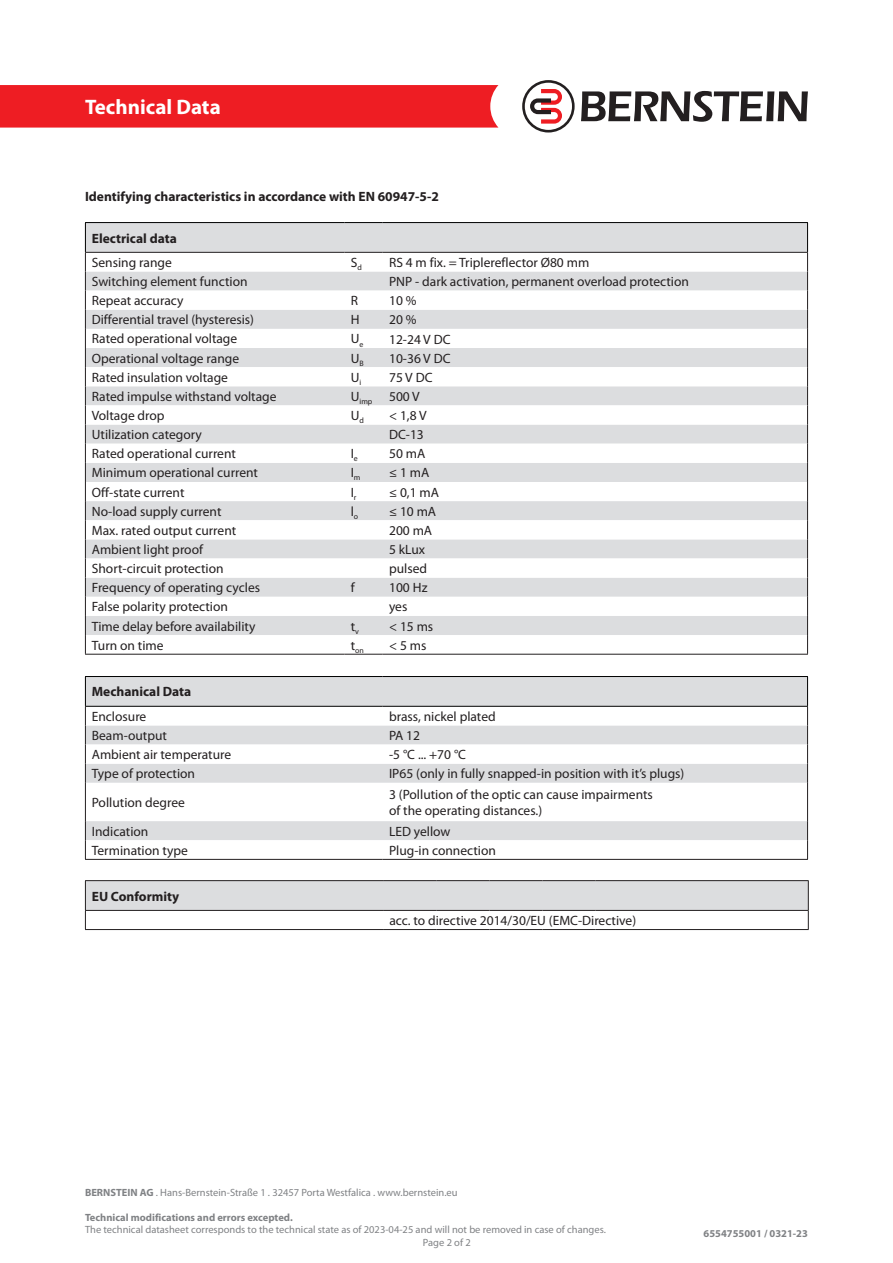
<style>
.page{position:relative;width:893px;height:1263px;background:#fff}
.page>*{position:absolute;margin:0;border:0;box-sizing:border-box;transform-origin:0 0}
.t1{font:700 21px "Myriad Pro";color:#fff}
.t2{font:13.5px/16.2px "Myriad Pro";color:#231f20}
.t3{font:700 13.5px "Myriad Pro";color:#231f20}
.t4{font:10.5px "Myriad Pro";color:#808285}
.t5{font:700 10.5px "Myriad Pro";color:#808285}
.t6{font:7.8px "Myriad Pro";color:#231f20}
.s1{font-weight:700}
</style>
<div class="page">
<div style="left:0;top:85px;width:498px;height:43px;background:#ee1d23"></div>
<svg style="left:581px;top:91px;width:227px;height:31px"></svg>
<svg style="left:522px;top:80px;width:53px;height:53px"></svg>
<hr style="left:85px;top:222px;width:259px;height:1px;background:#000">
<hr style="left:344px;top:222px;width:39px;height:1px;background:#000">
<hr style="left:383px;top:222px;width:425px;height:1px;background:#000">
<hr style="left:85px;top:654px;width:259px;height:1px;background:#231f20">
<hr style="left:344px;top:654px;width:39px;height:1px;background:#231f20">
<hr style="left:383px;top:654px;width:425px;height:1px;background:#231f20">
<svg style="left:85px;top:223px;width:723px;height:431px"></svg>
<div style="left:86px;top:677px;width:721px;height:29px;background:#dcdddf"></div>
<svg style="left:86px;top:725px;width:721px;height:134px"></svg>
<hr style="left:85px;top:783px;width:1px;height:38px;background:#231f20">
<hr style="left:807px;top:783px;width:1px;height:38px;background:#231f20">
<hr style="left:85px;top:676px;width:298px;height:1px;background:#000">
<svg style="left:85px;top:677px;width:1px;height:106px"></svg>
<hr style="left:383px;top:676px;width:425px;height:1px;background:#000">
<svg style="left:807px;top:677px;width:1px;height:106px"></svg>
<hr style="left:85px;top:706px;width:298px;height:1px;background:#000">
<hr style="left:383px;top:706px;width:425px;height:1px;background:#000">
<svg style="left:85px;top:821px;width:1px;height:38px"></svg>
<svg style="left:807px;top:821px;width:1px;height:38px"></svg>
<hr style="left:85px;top:859px;width:298px;height:1px;background:#231f20">
<hr style="left:383px;top:859px;width:425px;height:1px;background:#231f20">
<svg style="left:85px;top:881px;width:724px;height:48px"></svg>
<hr style="left:85px;top:880px;width:298px;height:1px;background:#231f20">
<hr style="left:383px;top:880px;width:53px;height:1px;background:#231f20">
<hr style="left:436px;top:880px;width:53px;height:1px;background:#231f20">
<hr style="left:489px;top:880px;width:54px;height:1px;background:#231f20">
<hr style="left:543px;top:880px;width:53px;height:1px;background:#231f20">
<hr style="left:596px;top:880px;width:213px;height:1px;background:#231f20">
<hr style="left:85px;top:910px;width:298px;height:1px;background:#231f20">
<hr style="left:383px;top:910px;width:53px;height:1px;background:#231f20">
<hr style="left:436px;top:910px;width:53px;height:1px;background:#231f20">
<hr style="left:489px;top:910px;width:54px;height:1px;background:#231f20">
<hr style="left:543px;top:910px;width:53px;height:1px;background:#231f20">
<hr style="left:596px;top:910px;width:213px;height:1px;background:#231f20">
<hr style="left:85px;top:929px;width:298px;height:1px;background:#231f20">
<hr style="left:383px;top:929px;width:53px;height:1px;background:#231f20">
<hr style="left:436px;top:929px;width:53px;height:1px;background:#231f20">
<hr style="left:489px;top:929px;width:54px;height:1px;background:#231f20">
<hr style="left:543px;top:929px;width:53px;height:1px;background:#231f20">
<hr style="left:596px;top:929px;width:213px;height:1px;background:#231f20">
<h1 class="t1" style="left:85px;top:93px;width:137px">Technical Data</h1>
<p class="t3" style="left:85px;top:188px;width:355px">Identifying characteristics in accordance with EN 60947-5-2</p>
<p class="t3" style="left:92px;top:229px;width:87px">Electrical data</p>
<p class="t2" style="left:92px;top:254px;width:82px">Sensing range</p>
<p class="t2" style="left:351px;top:254px;width:13px">S<sub>d</sub></p>
<p class="t2" style="left:389px;top:254px;width:202px">RS 4 m fix. = Triplereflector Ø80 mm</p>
<p class="t2" style="left:92px;top:273px;width:157px">Switching element function</p>
<p class="t2" style="left:389px;top:273px;width:301px">PNP - dark activation, permanent overload protection</p>
<p class="t2" style="left:92px;top:292px;width:93px">Repeat accuracy</p>
<p class="t2" style="left:351px;top:292px;width:9px">R</p>
<p class="t2" style="left:389px;top:292px;width:29px">10 %</p>
<p class="t2" style="left:92px;top:311px;width:164px">Differential travel (hysteresis)</p>
<p class="t2" style="left:351px;top:311px;width:10px">H</p>
<p class="t2" style="left:389px;top:311px;width:29px">20 %</p>
<p class="t2" style="left:92px;top:331px;width:147px">Rated operational voltage</p>
<p class="t2" style="left:351px;top:331px;width:14px">U<sub>e</sub></p>
<p class="t2" style="left:389px;top:331px;width:63px">12-24 V DC</p>
<p class="t2" style="left:92px;top:350px;width:149px">Operational voltage range</p>
<p class="t2" style="left:351px;top:350px;width:14px">U<sub>B</sub></p>
<p class="t2" style="left:389px;top:350px;width:63px">10-36 V DC</p>
<p class="t2" style="left:92px;top:369px;width:138px">Rated insulation voltage</p>
<p class="t2" style="left:351px;top:369px;width:12px">U<sub>i</sub></p>
<p class="t2" style="left:389px;top:369px;width:45px">75 V DC</p>
<p class="t2" style="left:92px;top:388px;width:186px">Rated impulse withstand voltage</p>
<p class="t2" style="left:351px;top:388px;width:70px">U<sub>imp</sub> 500 V</p>
<p class="t2" style="left:92px;top:407px;width:74px">Voltage drop</p>
<p class="t2" style="left:351px;top:407px;width:15px">U<sub>d</sub></p>
<p class="t2" style="left:389px;top:407px;width:39px">&lt; 1,8 V</p>
<p class="t2" style="left:92px;top:426px;width:112px">Utilization category</p>
<p class="t2" style="left:389px;top:426px;width:36px">DC-13</p>
<p class="t2" style="left:92px;top:445px;width:146px">Rated operational current</p>
<p class="t2" style="left:351px;top:445px;width:9px">I<sub>e</sub></p>
<p class="t2" style="left:389px;top:445px;width:38px">50 mA</p>
<p class="t2" style="left:92px;top:465px;width:168px">Minimum operational current</p>
<p class="t2" style="left:351px;top:465px;width:11px">I<sub>m</sub></p>
<p class="t2" style="left:389px;top:465px;width:42px">≤ 1 mA</p>
<p class="t2" style="left:92px;top:484px;width:94px">Off-state current</p>
<p class="t2" style="left:351px;top:484px;width:7px">I<sub>r</sub></p>
<p class="t2" style="left:389px;top:484px;width:51px">≤ 0,1 mA</p>
<p class="t2" style="left:92px;top:503px;width:131px">No-load supply current</p>
<p class="t2" style="left:351px;top:503px;width:9px">l<sub>o</sub></p>
<p class="t2" style="left:389px;top:503px;width:49px">≤ 10 mA</p>
<p class="t2" style="left:92px;top:522px;width:146px">Max. rated output current</p>
<p class="t2" style="left:389px;top:522px;width:45px">200 mA</p>
<p class="t2" style="left:92px;top:541px;width:113px">Ambient light proof</p>
<p class="t2" style="left:389px;top:541px;width:37px">5 kLux</p>
<p class="t2" style="left:92px;top:560px;width:133px">Short-circuit protection</p>
<p class="t2" style="left:389px;top:560px;width:40px">pulsed</p>
<p class="t2" style="left:92px;top:579px;width:170px">Frequency of operating cycles</p>
<p class="t2" style="left:351px;top:579px;width:5px">f</p>
<p class="t2" style="left:389px;top:579px;width:40px">100 Hz</p>
<p class="t2" style="left:92px;top:598px;width:138px">False polarity protection</p>
<p class="t2" style="left:389px;top:598px;width:20px">yes</p>
<p class="t2" style="left:92px;top:618px;width:165px">Time delay before availability</p>
<p class="t2" style="left:351px;top:618px;width:10px">t<sub>v</sub></p>
<p class="t2" style="left:389px;top:618px;width:46px">&lt; 15 ms</p>
<p class="t2" style="left:92px;top:637px;width:73px">Turn on time</p>
<p class="t6" style="left:351px;top:645px;width:15px"><sup>t</sup>on</p>
<p class="t2" style="left:389px;top:637px;width:39px">&lt; 5 ms</p>
<p class="t3" style="left:92px;top:683px;width:101px">Mechanical Data</p>
<p class="t2" style="left:92px;top:708px;width:56px">Enclosure</p>
<p class="t2" style="left:389px;top:708px;width:108px">brass, nickel plated</p>
<p class="t2" style="left:92px;top:727px;width:77px">Beam-output</p>
<p class="t2" style="left:389px;top:727px;width:33px">PA 12</p>
<p class="t2" style="left:92px;top:746px;width:141px">Ambient air temperature</p>
<p class="t2" style="left:389px;top:746px;width:79px">-5 °C ... +70 °C</p>
<p class="t2" style="left:92px;top:765px;width:105px">Type of protection</p>
<p class="t2" style="left:389px;top:765px;width:297px">IP65 (only in fully snapped-in position with it’s plugs)</p>
<p class="t2" style="left:92px;top:794px;width:95px">Pollution degree</p>
<p class="t2" style="left:389px;top:786px;width:265px">3 (Pollution of the optic can cause impairments of the operating distances.)</p>
<p class="t2" style="left:92px;top:823px;width:58px">Indication</p>
<p class="t2" style="left:389px;top:823px;width:63px">LED yellow</p>
<p class="t2" style="left:92px;top:842px;width:98px">Termination type</p>
<p class="t2" style="left:389px;top:842px;width:108px">Plug-in connection</p>
<p class="t3" style="left:92px;top:887px;width:89px">EU Conformity</p>
<p class="t2" style="left:389px;top:912px;width:248px">acc. to directive 2014/30/EU (EMC-Directive)</p>
<p class="t4" style="left:85px;top:1185px;width:374px"><span class="s1">BERNSTEIN AG</span> . Hans-Bernstein-Straße 1 . 32457 Porta Westfalica . www.bernstein.eu</p>
<p class="t5" style="left:85px;top:1210px;width:209px">Technical modifications and errors excepted.</p>
<p class="t4" style="left:85px;top:1223px;width:522px">The technical datasheet corresponds to the technical state as of 2023-04-25 and will not be removed in case of changes.</p>
<p class="t4" style="left:423px;top:1236px;width:49px">Page 2 of 2</p>
<p class="t5" style="left:704px;top:1227px;width:106px">6554755001 / 0321-23</p>
</div>
